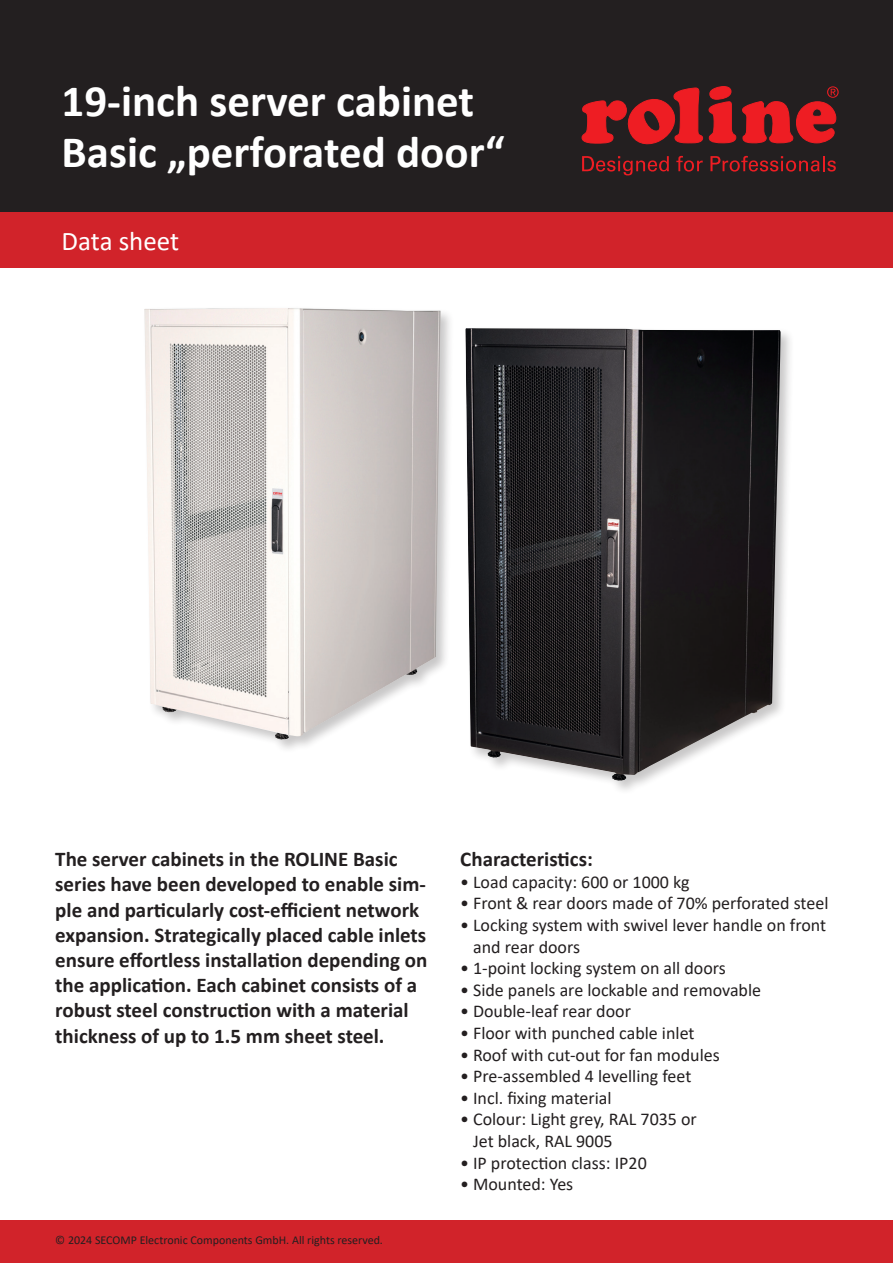
<style>
.page{position:relative;width:893px;height:1263px;background:#fff}
.page>*{position:absolute;margin:0;border:0;box-sizing:border-box;transform-origin:0 0}
.t1{font:700 45px/51px "Calibri";color:#fff}
.t2{font:27px "Calibri";color:#fff}
.t3{font:700 21px/25.2px "Calibri";color:#231f20}
.t4{font:18px/21.6px "Calibri";color:#231f20}
.t5{font:12px "Calibri";color:#231f20}
</style>
<div class="page">
<div style="left:0;top:0;width:893px;height:213px;background:#231f20"></div>
<div style="left:0;top:213px;width:893px;height:55px;background:#d1232a"></div>
<svg style="left:582px;top:86px;width:257px;height:59px"></svg>
<svg style="left:582px;top:156px;width:87px;height:19px"></svg>
<svg style="left:676px;top:156px;width:27px;height:16px"></svg>
<svg style="left:710px;top:156px;width:126px;height:16px"></svg>
<div style="left:142px;top:305px;width:313px;height:449px;background:#231f20;opacity:.25"></div>
<img style="left:144px;top:308px;width:297px;height:432px">
<div style="left:0;top:1220px;width:893px;height:43px;background:#d1232a"></div>
<div style="left:463px;top:326px;width:332px;height:469px;background:#231f20;opacity:.25"></div>
<img style="left:465px;top:328px;width:316px;height:453px">
<h1 class="t1" style="left:62px;top:75px;width:445px">19-inch server cabinet<br>Basic „perforated door“</h1>
<h2 class="t2" style="left:62px;top:223px;width:119px">Data sheet</h2>
<p class="t3" style="left:55px;top:846px;width:374px">The server cabinets in the ROLINE Basic series have been developed to enable sim&shy;ple and particularly cost-efficient network expansion. Strategically placed cable inlets ensure effortless installation depending on the application. Each cabinet consists of a robust steel construction with a material thickness of up to 1.5 mm sheet steel.</p>
<p class="t3" style="left:460px;top:846px;width:134px">Characteristics:</p>
<p class="t4" style="left:460px;top:871px;width:231px">• Load capacity: 600 or 1000 kg</p>
<p class="t4" style="left:460px;top:892px;width:370px">• Front &amp; rear doors made of 70% perforated steel</p>
<p class="t4" style="left:473px;top:914px;width:355px;text-indent:-13px">• Locking system with swivel lever handle on front and rear doors</p>
<p class="t4" style="left:460px;top:957px;width:267px">• 1-point locking system on all doors</p>
<p class="t4" style="left:460px;top:979px;width:302px">• Side panels are lockable and removable</p>
<p class="t4" style="left:460px;top:1000px;width:172px">• Double-leaf rear door</p>
<p class="t4" style="left:460px;top:1022px;width:236px">• Floor with punched cable inlet</p>
<p class="t4" style="left:460px;top:1043px;width:261px">• Roof with cut-out for fan modules</p>
<p class="t4" style="left:460px;top:1065px;width:233px">• Pre-assembled 4 levelling feet</p>
<p class="t4" style="left:460px;top:1087px;width:153px">• Incl. fixing material</p>
<p class="t4" style="left:473px;top:1108px;width:225px;text-indent:-13px">• Colour: Light grey, RAL 7035 or<br>Jet black, RAL 9005</p>
<p class="t4" style="left:460px;top:1151px;width:188px">• IP protection class: IP20</p>
<p class="t4" style="left:460px;top:1173px;width:115px">• Mounted: Yes</p>
<p class="t5" style="left:55px;top:1231px;width:329px">© 2024 SECOMP Electronic Components GmbH. All rights reserved.</p>
</div>
